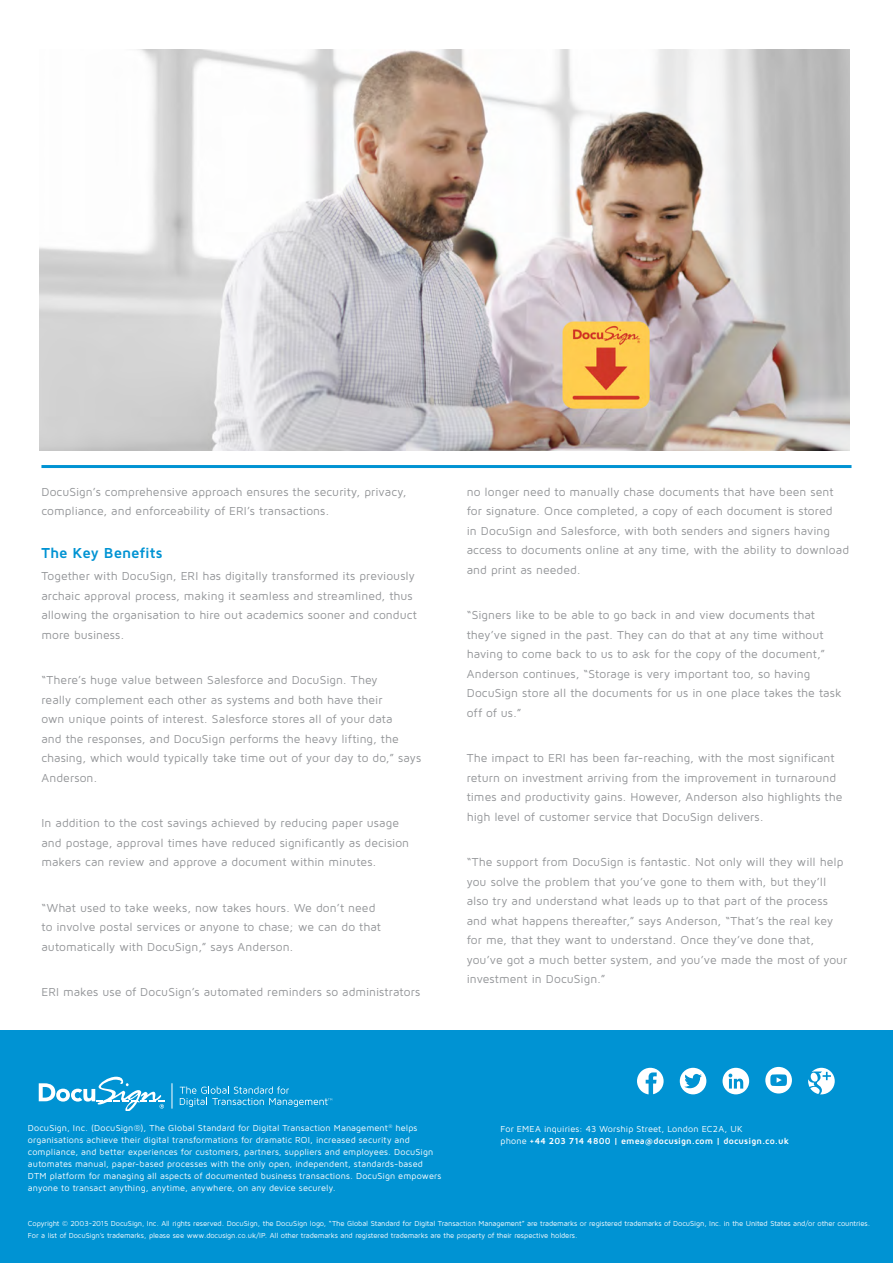
<style>
.page{position:relative;width:893px;height:1263px;background:#fff}
.page>*{position:absolute;margin:0;border:0;box-sizing:border-box;transform-origin:0 0}
.t1{font:700 15px "Maven Pro";color:#0093d3}
.t2{font:12px/19.5px "Maven Pro";letter-spacing:.005em;color:#939598}
.t3{font:9px/12px "Maven Pro";letter-spacing:.015em;color:#fff}
.t4{font:7.5px/12px "Maven Pro";letter-spacing:-.015em;color:#fff}
.s1{font-weight:700}
</style>
<div class="page">
<hr style="left:41px;top:465px;width:810px;height:3px;background:#0093d3">
<div style="left:0;top:1030px;width:893px;height:233px;background:#0093d3"></div>
<svg style="left:39px;top:1077px;width:125px;height:33px"></svg>
<svg style="left:172px;top:1083px;width:1px;height:25px"></svg>
<svg style="left:180px;top:1086px;width:152px;height:21px"></svg>
<svg style="left:637px;top:1068px;width:27px;height:26px"></svg>
<svg style="left:765px;top:1067px;width:27px;height:26px"></svg>
<svg style="left:808px;top:1068px;width:27px;height:26px"></svg>
<svg style="left:680px;top:1068px;width:26px;height:26px"></svg>
<svg style="left:723px;top:1068px;width:26px;height:26px"></svg>
<img style="left:39px;top:50px;width:810px;height:400px">
<p class="t2" style="left:41px;top:481px;width:366px">DocuSign’s comprehensive approach ensures the security, privacy, compliance, and enforceability of ERI’s transactions.</p>
<p class="t1" style="left:41px;top:543px;width:123px">The Key Benefits</p>
<p class="t2" style="left:41px;top:566px;width:377px">Together with DocuSign, ERI has digitally transformed its previously archaic approval process, making it seamless and streamlined, thus allowing the organisation to hire out academics sooner and conduct more business.</p>
<p class="t2" style="left:41px;top:670px;width:381px">“There’s huge value between Salesforce and DocuSign. They<br>really complement each other as systems and both have their<br>own unique points of interest. Salesforce stores all of your data<br>and the responses, and DocuSign performs the heavy lifting, the chasing, which would typically take time out of your day to do,” says Anderson.</p>
<p class="t2" style="left:41px;top:813px;width:369px">In addition to the cost savings achieved by reducing paper usage and postage, approval times have reduced significantly as decision makers can review and approve a document within minutes.</p>
<p class="t2" style="left:41px;top:897px;width:341px">“What used to take weeks, now takes hours. We don’t need to involve postal services or anyone to chase; we can do that automatically with DocuSign,” says Anderson.</p>
<p class="t2" style="left:41px;top:982px;width:380px">ERI makes use of DocuSign’s automated reminders so administrators</p>
<p class="t2" style="left:467px;top:481px;width:384px">no longer need to manually chase documents that have been sent for signature. Once completed, a copy of each document is stored<br>in DocuSign and Salesforce, with both senders and signers having access to documents online at any time, with the ability to download and print as needed.</p>
<p class="t2" style="left:467px;top:605px;width:376px">“Signers like to be able to go back in and view documents that they’ve signed in the past. They can do that at any time without having to come back to us to ask for the copy of the document,” Anderson continues, “Storage is very important too, so having DocuSign store all the documents for us in one place takes the task off of us.”</p>
<p class="t2" style="left:467px;top:748px;width:377px">The impact to ERI has been far-reaching, with the most significant return on investment arriving from the improvement in turnaround times and productivity gains. However, Anderson also highlights the high level of customer service that DocuSign delivers.</p>
<p class="t2" style="left:467px;top:852px;width:382px">“The support from DocuSign is fantastic. Not only will they will help you solve the problem that you’ve gone to them with, but they’ll also try and understand what leads up to that part of the process and what happens thereafter,” says Anderson, “That’s the real key for me, that they want to understand. Once they’ve done that, you’ve got a much better system, and you’ve made the most of your investment in DocuSign.”</p>
<p class="t3" style="left:28px;top:1121px;width:415px">DocuSign, Inc. (DocuSign®), The Global Standard for Digital Transaction Management<sup>®</sup> helps organisations achieve their digital transformations for dramatic ROI, increased security and compliance, and better experiences for customers, partners, suppliers and employees. DocuSign automates manual, paper-based processes with the only open, independent, standards-based DTM platform for managing all aspects of documented business transactions. DocuSign empowers anyone to transact anything, anytime, anywhere, on any device securely.</p>
<p class="t3" style="left:500px;top:1123px;width:290px">For EMEA inquiries: 43 Worship Street, London EC2A, UK<br>phone <span class="s1">+44 203 714 4800 | emea@docusign.com | docusign.co.uk</span></p>
<p class="t4" style="left:28px;top:1217px;width:844px">Copyright © 2003-2015 DocuSign, Inc. All rights reserved. DocuSign, the DocuSign logo, “The Global Standard for Digital Transaction Management” are trademarks or registered trademarks of DocuSign, Inc. in the United States and/or other countries.<br>For a list of DocuSign’s trademarks, please see www.docusign.co.uk/IP. All other trademarks and registered trademarks are the property of their respective holders.</p>
</div>
